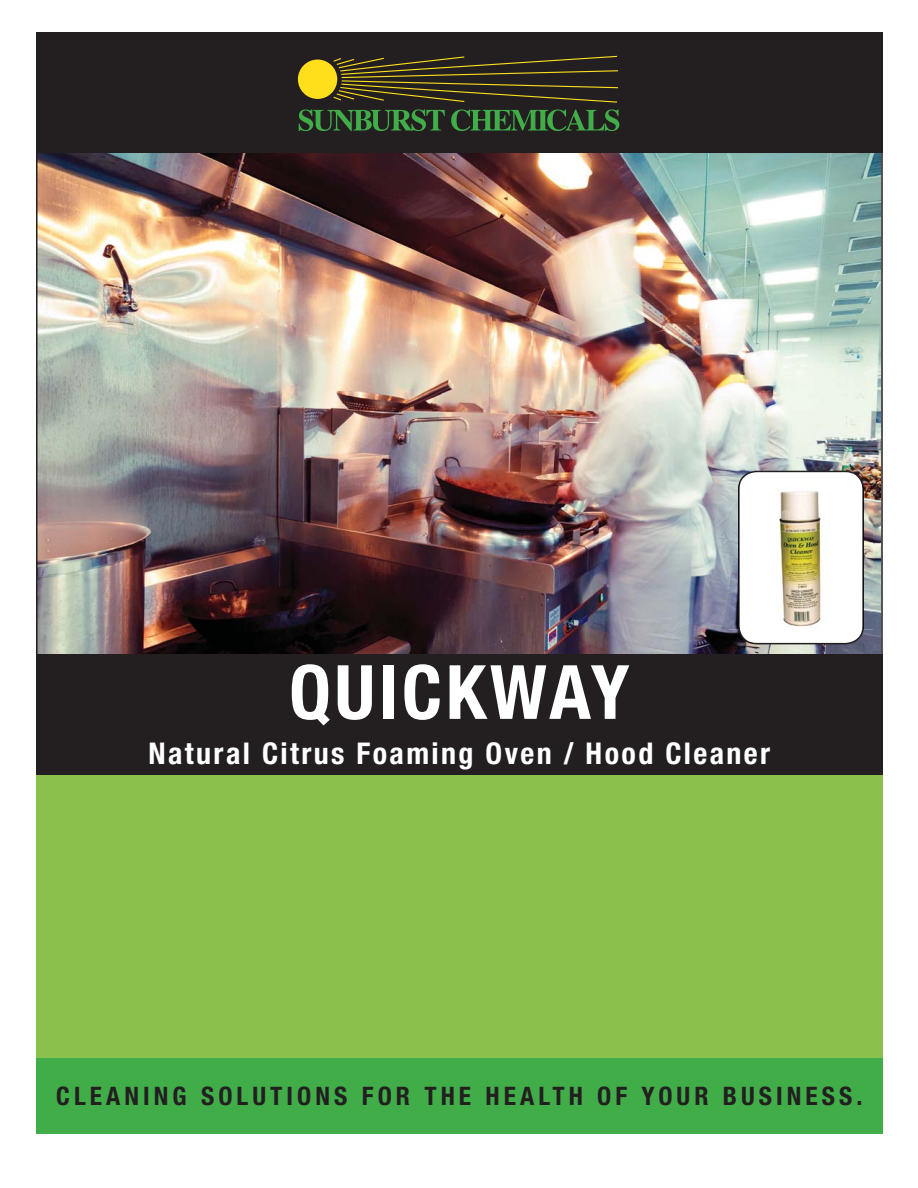
<style>
.page{position:relative;width:918px;height:1188px;background:#fff}
.page>*{position:absolute;margin:0;border:0;box-sizing:border-box;transform-origin:0 0}
.t1{font:700 condensed 75px "Helvetica Neue LT Std";letter-spacing:.05em;color:#fff}
.t2{font:700 condensed 30px "Helvetica Neue LT Std";letter-spacing:.08em;color:#fff}
.t3{font:700 condensed 25.5px "Helvetica Neue LT Std";letter-spacing:.16em;color:#231f20}
</style>
<div class="page">
<img style="left:38px;top:153px;width:843px;height:501px">
<div style="left:36px;top:775px;width:847px;height:283px;background:#8ac04b"></div>
<div style="left:36px;top:1058px;width:847px;height:76px;background:#41ad49"></div>
<div style="left:36px;top:654px;width:847px;height:121px;background:#231f20"></div>
<svg style="left:738px;top:471px;width:126px;height:173px"></svg>
<hr style="left:881px;top:108px;width:2px;height:546px;background:#231f20">
<hr style="left:36px;top:108px;width:2px;height:546px;background:#231f20">
<div style="left:36px;top:32px;width:847px;height:121px;background:#231f20"></div>
<div style="left:298px;top:60px;width:39px;height:39px;background:#ffdf1b;border-radius:50%"></div>
<svg style="left:299px;top:109px;width:146px;height:22px"></svg>
<svg style="left:451px;top:109px;width:168px;height:22px"></svg>
<svg style="left:332px;top:55px;width:286px;height:48px"></svg>
<img style="left:729px;top:486px;width:144px;height:144px">
<img style="left:739px;top:486px;width:124px;height:144px">
<h1 class="t1" style="left:289px;top:664px;width:342px">QUICKWAY</h1>
<p class="t2" style="left:149px;top:742px;width:623px">Natural Citrus Foaming Oven / Hood Cleaner</p>
<p class="t3" style="left:56px;top:1087px;width:808px">CLEANING SOLUTIONS FOR THE HEALTH OF YOUR BUSINESS.</p>
</div>
